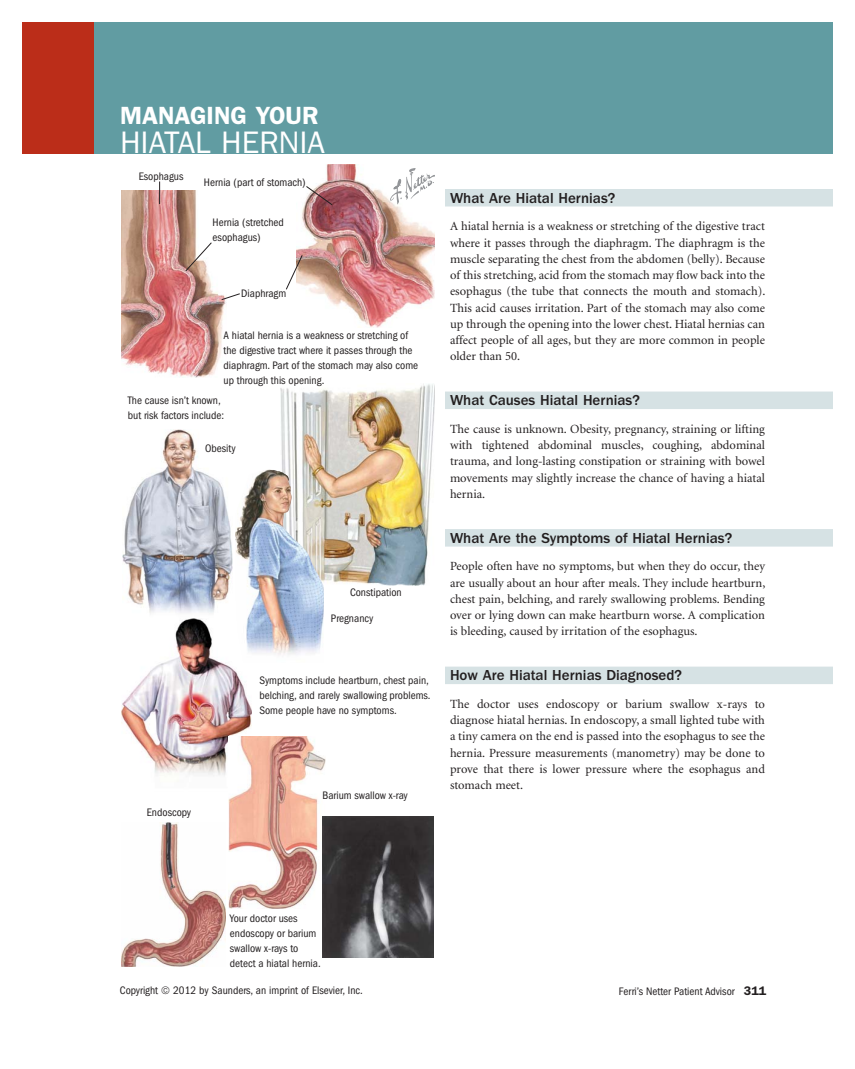
<style>
.page{position:relative;width:855px;height:1069px;background:#fff}
.page>*{position:absolute;margin:0;border:0;box-sizing:border-box;transform-origin:0 0}
.t1{font:31.25px "Franklin Gothic";color:#fff}
.t2{font:600 25px "Franklin Gothic";color:#fff}
.t3{font:500 15px "Franklin Gothic";color:#231f20}
.t4{font:12.5px/16.2px "Minion";color:#231f20;text-align:justify}
.t5{font:condensed 11.25px/15px "Franklin Gothic";color:#231f20}
.s1{font-weight:600;font-stretch:normal;font-size:12.5px}
</style>
<div class="page">
<div style="left:22px;top:22px;width:72px;height:132px;background:#bb2d19"></div>
<div style="left:94px;top:22px;width:738px;height:132px;background:#619ca2"></div>
<div style="left:445px;top:189px;width:387px;height:17px;background:#d6e2e4"></div>
<div style="left:445px;top:391px;width:387px;height:18px;background:#d6e2e4"></div>
<div style="left:445px;top:529px;width:387px;height:17px;background:#d6e2e4"></div>
<div style="left:445px;top:666px;width:387px;height:18px;background:#d6e2e4"></div>
<img style="left:122px;top:430px;width:111px;height:189px">
<img style="left:121px;top:619px;width:131px;height:157px">
<img style="left:121px;top:190px;width:105px;height:188px">
<img style="left:297px;top:165px;width:138px;height:162px">
<img style="left:280px;top:384px;width:155px;height:202px">
<img style="left:121px;top:823px;width:104px;height:143px">
<img style="left:228px;top:737px;width:97px;height:171px">
<img style="left:322px;top:817px;width:112px;height:140px">
<img style="left:235px;top:470px;width:89px;height:192px">
<svg style="left:159px;top:181px;width:1px;height:23px"></svg>
<svg style="left:305px;top:185px;width:28px;height:21px"></svg>
<svg style="left:185px;top:241px;width:28px;height:31px"></svg>
<svg style="left:220px;top:293px;width:20px;height:8px"></svg>
<svg style="left:286px;top:254px;width:17px;height:37px"></svg>
<svg style="left:390px;top:168px;width:45px;height:36px"></svg>
<h2 class="t2" style="left:120px;top:107px;width:200px">MANAGING YOUR</h2>
<h1 class="t1" style="left:120px;top:131px;width:206px">HIATAL HERNIA</h1>
<p class="t5" style="left:139px;top:170px;width:46px">Esophagus</p>
<p class="t5" style="left:204px;top:175px;width:103px">Hernia (part of stomach)</p>
<p class="t5" style="left:213px;top:216px;width:73px">Hernia (stretched esophagus)</p>
<p class="t5" style="left:241px;top:286px;width:47px">Diaphragm</p>
<p class="t5" style="left:224px;top:328px;width:196px">A hiatal hernia is a weakness or stretching of the digestive tract where it passes through the diaphragm. Part of the stomach may also come up through this opening.</p>
<p class="t5" style="left:128px;top:393px;width:98px">The cause isn’t known, but risk factors include:</p>
<p class="t5" style="left:205px;top:441px;width:32px">Obesity</p>
<p class="t5" style="left:147px;top:806px;width:46px">Endoscopy</p>
<p class="t5" style="left:350px;top:586px;width:53px">Constipation</p>
<p class="t5" style="left:331px;top:611px;width:44px">Pregnancy</p>
<p class="t5" style="left:259px;top:674px;width:173px">Symptoms include heartburn, chest pain, belching, and rarely swallowing problems.<br>Some people have no symptoms.</p>
<p class="t5" style="left:322px;top:788px;width:87px">Barium swallow x-ray</p>
<p class="t3" style="left:450px;top:192px;width:167px">What Are Hiatal Hernias?</p>
<p class="t4" style="left:450px;top:219px;width:317px">A hiatal hernia is a weakness or stretching of the digestive tract where it passes through the diaphragm. The diaphragm is the muscle separating the chest from the abdomen (belly). Because of this stretching, acid from the stomach may flow back into the esophagus (the tube that connects the mouth and stomach).<br>This acid causes irritation. Part of the stomach may also come up through the opening into the lower chest. Hiatal hernias can affect people of all ages, but they are more common in people older than 50.</p>
<p class="t3" style="left:450px;top:395px;width:191px">What Causes Hiatal Hernias?</p>
<p class="t4" style="left:450px;top:422px;width:317px">The cause is unknown. Obesity, pregnancy, straining or lifting with tightened abdominal muscles, coughing, abdominal trauma, and long-lasting constipation or straining with bowel movements may slightly increase the chance of having a hiatal hernia.</p>
<p class="t3" style="left:450px;top:532px;width:284px">What Are the Symptoms of Hiatal Hernias?</p>
<p class="t4" style="left:450px;top:559px;width:317px">People often have no symptoms, but when they do occur, they are usually about an hour after meals. They include heartburn, chest pain, belching, and rarely swallowing problems. Bending over or lying down can make heartburn worse. A complication is bleeding, caused by irritation of the esophagus.</p>
<p class="t3" style="left:450px;top:670px;width:234px">How Are Hiatal Hernias Diagnosed?</p>
<p class="t4" style="left:450px;top:697px;width:317px">The doctor uses endoscopy or barium swallow x-rays to diagnose hiatal hernias. In endoscopy, a small lighted tube with a tiny camera on the end is passed into the esophagus to see the hernia. Pressure measurements (manometry) may be done to prove that there is lower pressure where the esophagus and stomach meet.</p>
<p class="t5" style="left:230px;top:912px;width:92px">Your doctor uses endoscopy or barium swallow x-rays to detect a hiatal hernia.</p>
<p class="t5" style="left:120px;top:984px;width:40px">Copyright</p>
<p class="t5" style="left:173px;top:984px;width:191px">2012 by Saunders, an imprint of Elsevier, Inc.</p>
<p class="t5" style="left:619px;top:984px;width:149px">Ferri’s Netter Patient Advisor <span class="s1">311</span></p>
</div>
